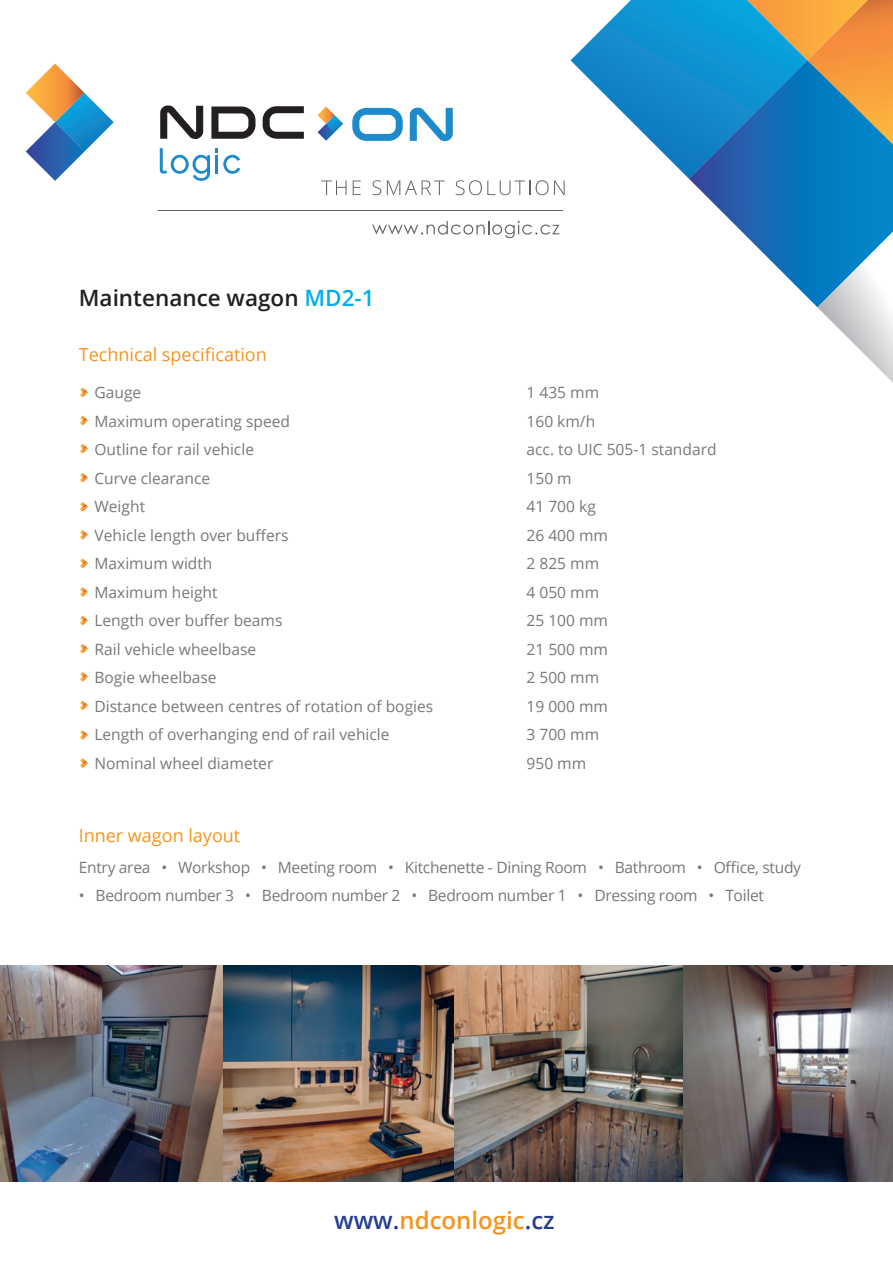
<style>
.page{position:relative;width:893px;height:1263px;background:#fff}
.page>*{position:absolute;margin:0;border:0;box-sizing:border-box;transform-origin:0 0}
.t1{font:600 24px "Open Sans";color:#f7931d}
.t2{font:600 22.5px "Open Sans";color:#231f20}
.t3{font:18px "Open Sans";color:#f7931d}
.t4{font:15.6px "Open Sans";color:#76787b}
.t5{font:15.6px "Open Sans";letter-spacing:-.02em;color:#76787b}
.s1{color:#00aeef}
.s2{color:#253f8e}
</style>
<div class="page">
<svg style="left:689px;top:179px;width:204px;height:128px"></svg>
<svg style="left:817px;top:232px;width:76px;height:151px"></svg>
<svg style="left:571px;top:0;width:322px;height:179px"></svg>
<svg style="left:26px;top:63px;width:88px;height:118px"></svg>
<svg style="left:160px;top:105px;width:43px;height:34px"></svg>
<svg style="left:211px;top:106px;width:44px;height:33px"></svg>
<svg style="left:263px;top:106px;width:41px;height:33px"></svg>
<svg style="left:160px;top:148px;width:80px;height:33px"></svg>
<svg style="left:352px;top:108px;width:51px;height:33px"></svg>
<svg style="left:410px;top:107px;width:43px;height:34px"></svg>
<svg style="left:317px;top:107px;width:26px;height:34px"></svg>
<hr style="left:158px;top:210px;width:405px;height:1px;background:#636366">
<svg style="left:372px;top:221px;width:188px;height:17px"></svg>
<svg style="left:321px;top:180px;width:26px;height:15px"></svg>
<svg style="left:353px;top:180px;width:8px;height:15px"></svg>
<svg style="left:372px;top:180px;width:9px;height:15px"></svg>
<svg style="left:387px;top:180px;width:58px;height:15px"></svg>
<svg style="left:456px;top:180px;width:74px;height:15px"></svg>
<svg style="left:536px;top:180px;width:29px;height:15px"></svg>
<svg style="left:80px;top:387px;width:8px;height:10px"></svg>
<svg style="left:80px;top:416px;width:8px;height:9px"></svg>
<svg style="left:80px;top:444px;width:8px;height:9px"></svg>
<svg style="left:80px;top:473px;width:8px;height:9px"></svg>
<svg style="left:80px;top:502px;width:8px;height:10px"></svg>
<svg style="left:80px;top:530px;width:8px;height:10px"></svg>
<svg style="left:80px;top:558px;width:8px;height:10px"></svg>
<svg style="left:80px;top:672px;width:8px;height:10px"></svg>
<svg style="left:80px;top:587px;width:8px;height:10px"></svg>
<svg style="left:80px;top:700px;width:8px;height:10px"></svg>
<svg style="left:80px;top:616px;width:8px;height:9px"></svg>
<svg style="left:80px;top:730px;width:8px;height:10px"></svg>
<svg style="left:80px;top:644px;width:8px;height:9px"></svg>
<svg style="left:80px;top:758px;width:8px;height:10px"></svg>
<img style="left:0;top:965px;width:893px;height:216px">
<h2 class="t2" style="left:79px;top:283px;width:297px">Maintenance wagon <span class="s1">MD2-1</span></h2>
<p class="t3" style="left:79px;top:342px;width:189px">Technical specification</p>
<p class="t4" style="left:94px;top:382px;width:48px">Gauge</p>
<p class="t4" style="left:527px;top:382px;width:74px">1 435 mm</p>
<p class="t4" style="left:94px;top:410px;width:197px">Maximum operating speed</p>
<p class="t4" style="left:526px;top:410px;width:70px">160 km/h</p>
<p class="t4" style="left:94px;top:439px;width:161px">Outline for rail vehicle</p>
<p class="t4" style="left:526px;top:439px;width:192px">acc. to UIC 505-1 standard</p>
<p class="t4" style="left:94px;top:467px;width:117px">Curve clearance</p>
<p class="t4" style="left:526px;top:467px;width:47px">150 m</p>
<p class="t4" style="left:94px;top:496px;width:52px">Weight</p>
<p class="t4" style="left:526px;top:496px;width:71px">41 700 kg</p>
<p class="t4" style="left:94px;top:524px;width:196px">Vehicle length over buffers</p>
<p class="t4" style="left:526px;top:524px;width:83px">26 400 mm</p>
<p class="t4" style="left:94px;top:553px;width:120px">Maximum width</p>
<p class="t4" style="left:526px;top:553px;width:74px">2 825 mm</p>
<p class="t4" style="left:94px;top:581px;width:125px">Maximum height</p>
<p class="t4" style="left:526px;top:581px;width:74px">4 050 mm</p>
<p class="t4" style="left:94px;top:610px;width:190px">Length over buffer beams</p>
<p class="t4" style="left:526px;top:610px;width:83px">25 100 mm</p>
<p class="t4" style="left:94px;top:638px;width:163px">Rail vehicle wheelbase</p>
<p class="t4" style="left:526px;top:638px;width:83px">21 500 mm</p>
<p class="t4" style="left:94px;top:667px;width:124px">Bogie wheelbase</p>
<p class="t4" style="left:526px;top:667px;width:74px">2 500 mm</p>
<p class="t4" style="left:94px;top:695px;width:340px">Distance between centres of rotation of bogies</p>
<p class="t4" style="left:526px;top:695px;width:83px">19 000 mm</p>
<p class="t4" style="left:94px;top:724px;width:297px">Length of overhanging end of rail vehicle</p>
<p class="t4" style="left:526px;top:724px;width:74px">3 700 mm</p>
<p class="t4" style="left:94px;top:752px;width:180px">Nominal wheel diameter</p>
<p class="t4" style="left:526px;top:752px;width:61px">950 mm</p>
<p class="t3" style="left:79px;top:823px;width:163px">Inner wagon layout</p>
<p class="t5" style="left:79px;top:856px;width:724px">Entry area • Workshop • Meeting room • Kitchenette - Dining Room • Bathroom • Office, study</p>
<p class="t5" style="left:79px;top:885px;width:686px">• Bedroom number 3 • Bedroom number 2 • Bedroom number 1 • Dressing room • Toilet</p>
<h1 class="t1" style="left:334px;top:1204px;width:222px"><span class="s2">www.</span>ndconlogic<span class="s2">.cz</span></h1>
</div>
